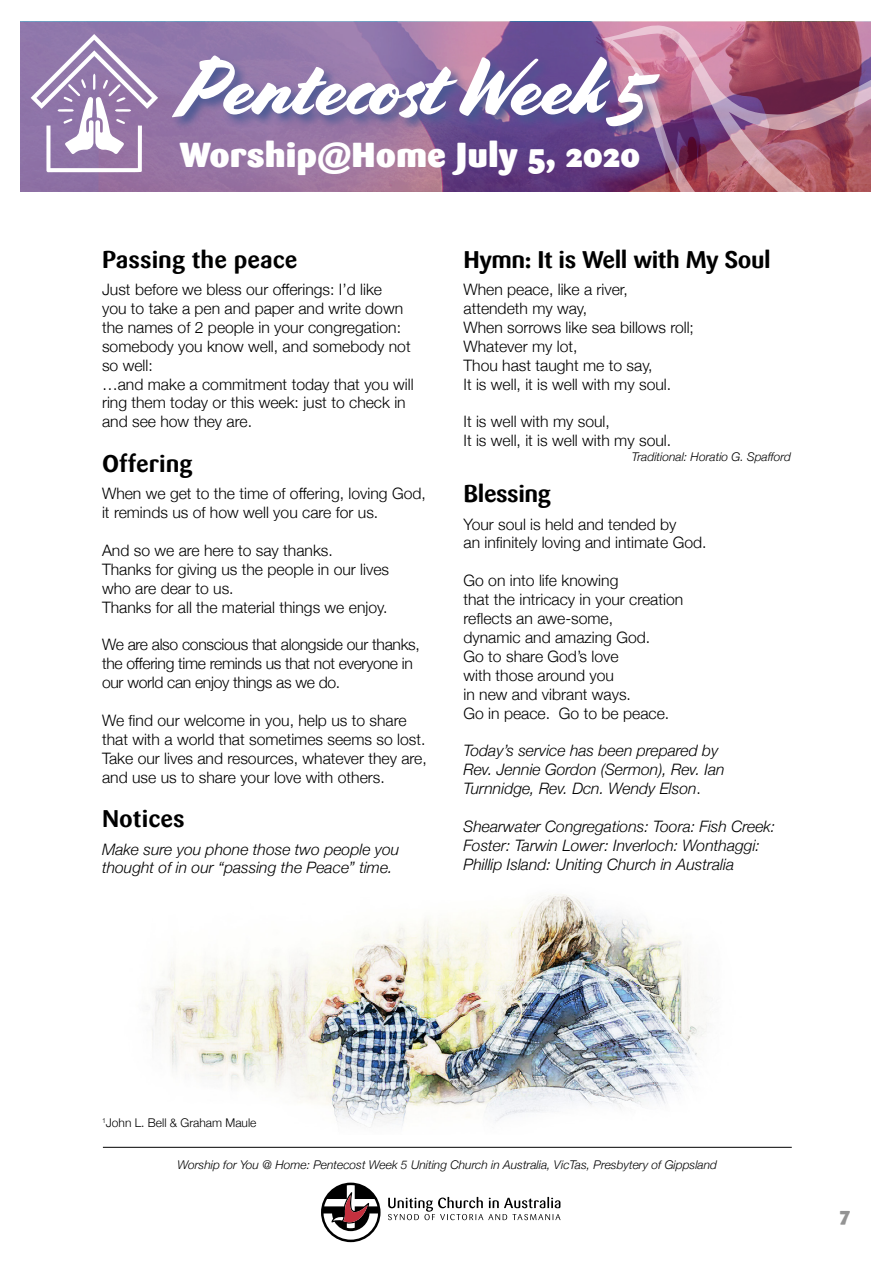
<style>
.page{position:relative;width:893px;height:1263px;background:#fff}
.page>*{position:absolute;margin:0;border:0;box-sizing:border-box;transform-origin:0 0}
.t1{font:81px "Cortado";letter-spacing:-.01em;color:#fff}
.t2{font:900 34.5px "Sari";color:#fff}
.t3{font:700 24px "Sari";letter-spacing:-.005em;color:#000}
.t4{font:900 19.5px "Sari";color:#939393}
.t5{font:300 15.75px/18.9px "Helvetica Neue";color:#000}
.t6{font:italic 300 15.75px/18.9px "Helvetica Neue";color:#000}
.t7{font:300 15.75px/18.9px "Helvetica Neue";letter-spacing:-.02em;color:#000}
.t8{font:italic 300 12px "Helvetica Neue";color:#000}
.t9{font:300 12px "Helvetica Neue";color:#000}
.s1{font-style:normal}
</style>
<div class="page">
<img style="left:152px;top:894px;width:556px;height:233px">
<svg style="left:388px;top:1197px;width:172px;height:23px"></svg>
<svg style="left:321px;top:1182px;width:60px;height:60px"></svg>
<hr style="left:103px;top:1147px;width:689px;height:1px;background:#000">
<img style="left:20px;top:22px;width:581px;height:170px">
<svg style="left:31px;top:34px;width:127px;height:138px"></svg>
<svg style="left:601px;top:21px;width:270px;height:171px;background:#a15d79"></svg>
<div style="left:171px;top:53px;width:502px;height:87px;background:#465792;opacity:.91"></div>
<h1 class="t1" style="left:179px;top:40px;width:471px">Pentecost Week 5</h1>
<h2 class="t2" style="left:174px;top:134px;width:489px">Worship@Home Ma 24, 2020</h2>
<h2 class="t2" style="left:179px;top:134px;width:462px">Worship@Home July 5, 2020</h2>
<h3 class="t3" style="left:102px;top:245px;width:197px">Passing the peace</h3>
<p class="t5" style="left:102px;top:279px;width:313px">Just before we bless our offerings: I’d like<br>you to take a pen and paper and write down the names of 2 people in your congregation: somebody you know well, and somebody not so well:<br>…and make a commitment today that you will ring them today or this week: just to check in and see how they are.</p>
<h3 class="t3" style="left:102px;top:449px;width:92px">Offering</h3>
<p class="t5" style="left:102px;top:483px;width:325px">When we get to the time of offering, loving God, it reminds us of how well you care for us.</p>
<p class="t5" style="left:102px;top:540px;width:289px">And so we are here to say thanks.<br>Thanks for giving us the people in our lives who are dear to us.<br>Thanks for all the material things we enjoy.</p>
<p class="t7" style="left:102px;top:634px;width:319px">We are also conscious that alongside our thanks, the offering time reminds us that not everyone in our world can enjoy things as we do.</p>
<p class="t5" style="left:102px;top:710px;width:326px">We find our welcome in you, help us to share that with a world that sometimes seems so lost.<br>Take our lives and resources, whatever they are, and use us to share your love with others.</p>
<h3 class="t3" style="left:102px;top:804px;width:84px">Notices</h3>
<p class="t6" style="left:102px;top:838px;width:299px">Make sure you phone those two people you thought of in our “passing the Peace” time.</p>
<h3 class="t3" style="left:463px;top:245px;width:309px">Hymn: It is Well with My Soul</h3>
<p class="t5" style="left:463px;top:279px;width:232px">When peace, like a river, attendeth my way,<br>When sorrows like sea billows roll;<br>Whatever my lot,<br>Thou hast taught me to say,<br>It is well, it is well with my soul.</p>
<p class="t5" style="left:463px;top:411px;width:209px">It is well with my soul,<br>It is well, it is well with my soul.</p>
<p class="t8" style="left:632px;top:447px;width:160px">Traditional: Horatio G. Spafford</p>
<h3 class="t3" style="left:463px;top:479px;width:89px">Blessing</h3>
<p class="t5" style="left:463px;top:513px;width:244px">Your soul is held and tended by<br>an infinitely loving and intimate God.</p>
<p class="t5" style="left:463px;top:570px;width:221px">Go on into life knowing<br>that the intricacy in your creation reflects an awe-some,<br>dynamic and amazing God.<br>Go to share God’s love<br>with those around you<br>in new and vibrant ways.<br>Go in peace. Go to be peace.</p>
<p class="t6" style="left:463px;top:740px;width:263px">Today’s service has been prepared by<br>Rev. Jennie Gordon (Sermon), Rev. Ian<br>Turnnidge, Rev. Dcn. Wendy Elson<span class="s1">.</span></p>
<p class="t6" style="left:463px;top:816px;width:313px">Shearwater Congregations: Toora: Fish Creek:<br>Foster: Tarwin Lower: Inverloch: Wonthaggi:<br>Phillip Island: Uniting Church in Australia</p>
<p class="t9" style="left:102px;top:1113px;width:156px"><sup>1</sup>John L. Bell &amp; Graham Maule</p>
<p class="t8" style="left:178px;top:1155px;width:541px">Worship for You @ Home: Pentecost Week 5 Uniting Church in Australia, VicTas, Presbytery of Gippsland</p>
<p class="t4" style="left:840px;top:1202px;width:12px">7</p>
</div>
